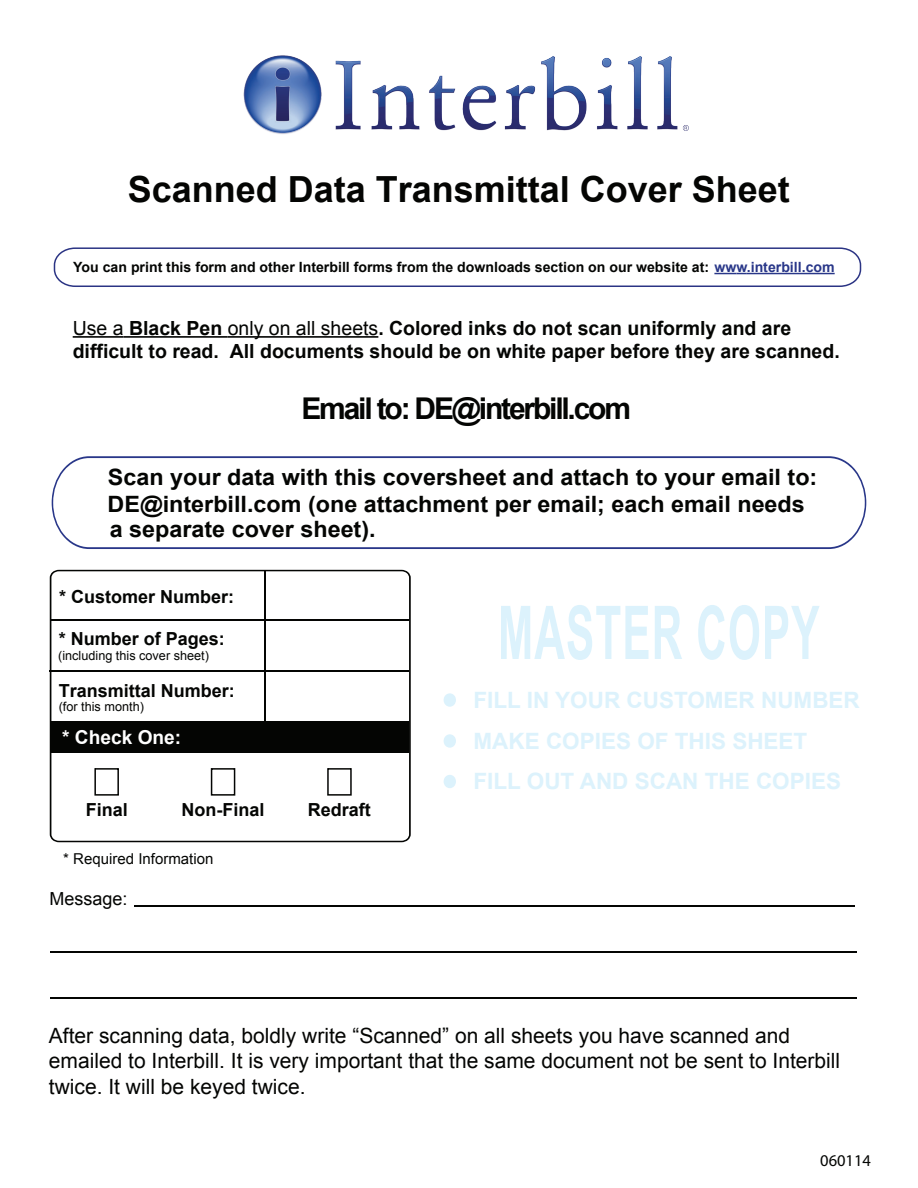
<style>
.page{position:relative;width:918px;height:1188px;background:#fff}
.page>*{position:absolute;margin:0;border:0;box-sizing:border-box;transform-origin:0 0}
.t1{font:700 36px "Arial";color:#040503}
.t2{font:700 30px "Arial";letter-spacing:-.075em;color:#040503}
.t3{font:700 22.5px/25px "Arial";color:#040503;scale:1.04 1}
.t4{font:700 22.5px/40.7px "Arial";color:#dcf2fc}
.t5{font:21px/25.2px "Arial";color:#040503}
.t6{font:700 19.5px/23.4px "Arial";color:#040503}
.t7{font:700 19.2px "Arial";color:#fff}
.t8{font:700 18px "Arial";color:#040503}
.t9{font:18px "Arial";color:#040503}
.t10{font:16.5px "Myriad Pro";color:#040503}
.t11{font:15px "Arial";color:#040503}
.t12{font:700 14.1px "Arial";color:#040503}
.t13{font:12.75px "Arial";color:#040503}
.s1{color:#293789}
.s2{font-weight:400}
</style>
<div class="page">
<hr style="left:73px;top:336px;width:51px;height:2px;background:#040503">
<hr style="left:124px;top:336px;width:104px;height:2px;background:#040503">
<hr style="left:228px;top:336px;width:150px;height:2px;background:#040503">
<svg style="left:54px;top:247px;width:807px;height:40px"></svg>
<svg style="left:444px;top:693px;width:12px;height:14px"></svg>
<svg style="left:501px;top:605px;width:319px;height:55px"></svg>
<svg style="left:50px;top:570px;width:361px;height:272px"></svg>
<img style="left:243px;top:55px;width:446px;height:79px">
<svg style="left:444px;top:734px;width:12px;height:14px"></svg>
<svg style="left:444px;top:775px;width:12px;height:13px"></svg>
<hr style="left:134px;top:906px;width:721px;height:1px;background:#040503">
<hr style="left:50px;top:951px;width:807px;height:1px;background:#040503">
<hr style="left:50px;top:997px;width:807px;height:1px;background:#040503">
<svg style="left:52px;top:456px;width:814px;height:93px"></svg>
<h1 class="t1" style="left:128px;top:166px;width:664px">Scanned Data Transmittal Cover Sheet</h1>
<p class="t12" style="left:73px;top:258px;width:763px">You can print this form and other Interbill forms from the downloads section on our website at: <span class="s1">www.interbill.com</span></p>
<p class="t6" style="left:73px;top:317px;width:769px"><span class="s2">Use a</span> Black Pen <span class="s2">only on all sheets</span>. Colored inks do not scan uniformly and are difficult to read. All documents should be on white paper before they are scanned.</p>
<h2 class="t2" style="left:302px;top:389px;width:331px">Email to: DE@interbill.com</h2>
<p class="t3" style="left:108px;top:466px;width:684px">Scan your data with this coversheet and attach to your email to:</p>
<p class="t3" style="left:108px;top:493px;width:672px">DE@interbill.com (one attachment per email; each email needs a separate cover sheet).</p>
<p class="t8" style="left:59px;top:585px;width:177px">* Customer Number:</p>
<p class="t8" style="left:59px;top:626px;width:168px">* Number of Pages:</p>
<p class="t13" style="left:58px;top:647px;width:152px">(including this cover sheet)</p>
<p class="t8" style="left:59px;top:679px;width:178px">Transmittal Number:</p>
<p class="t13" style="left:59px;top:698px;width:87px">(for this month)</p>
<p class="t7" style="left:62px;top:725px;width:121px">* Check One:</p>
<p class="t8" style="left:86px;top:797px;width:44px">Final</p>
<p class="t8" style="left:182px;top:797px;width:84px">Non-Final</p>
<p class="t8" style="left:308px;top:797px;width:64px">Redraft</p>
<p class="t11" style="left:63px;top:849px;width:152px">* Required Information</p>
<p class="t9" style="left:50px;top:887px;width:80px">Message:</p>
<p class="t4" style="left:474px;top:680px;width:388px">FILL IN YOUR CUSTOMER NUMBER<br>MAKE COPIES OF THIS SHEET<br>FILL OUT AND SCAN THE COPIES</p>
<p class="t5" style="left:49px;top:1024px;width:793px">After scanning data, boldly write “Scanned” on all sheets you have scanned and emailed to Interbill. It is very important that the same document not be sent to Interbill twice. It will be keyed twice.</p>
<p class="t10" style="left:820px;top:1150px;width:52px">060114</p>
</div>
